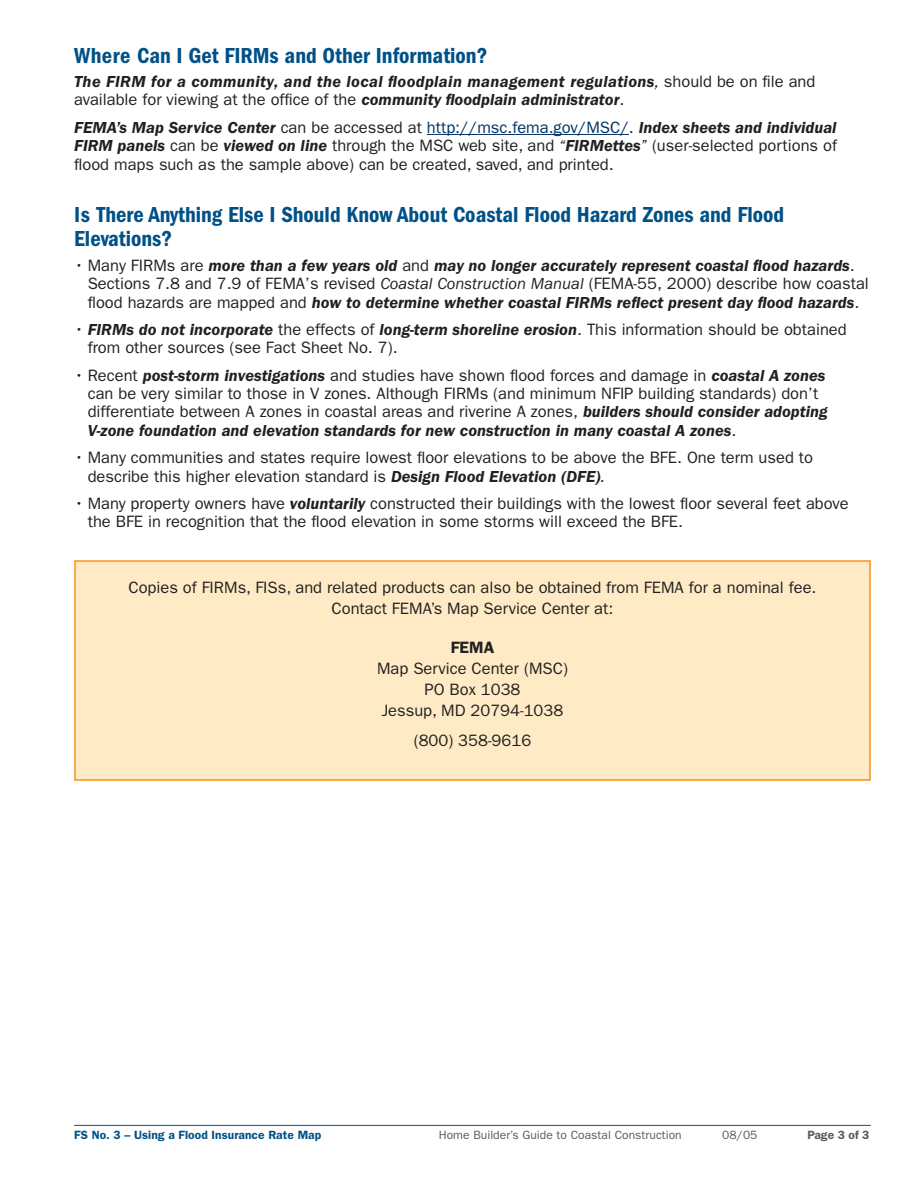
<style>
.page{position:relative;width:918px;height:1188px;background:#fff}
.page>*{position:absolute;margin:0;border:0;box-sizing:border-box;transform-origin:0 0}
.t1{font:22.5px/24px "ITC Franklin Gothic Std Dm Cd";color:#005187}
.t2{font:16.5px/18.5px "ITC Franklin Gothic Std";color:#231f20}
.t3{font:italic 600 16.5px/18.5px "ITC Franklin Gothic Std";color:#231f20}
.t4{font:italic 600 16.5px/18.5px "ITC Franklin Gothic Std";letter-spacing:.02em;color:#231f20}
.t5{font:600 16.5px "ITC Franklin Gothic Std";color:#231f20}
.t6{font:12px "ITC Franklin Gothic Std";letter-spacing:.005em;color:#5a5a5d}
.t7{font:600 12px "ITC Franklin Gothic Std";letter-spacing:.005em;color:#005187}
.t8{font:600 12px "ITC Franklin Gothic Std";color:#5a5a5d}
.s1{font-weight:400}
.s2{font-weight:400;font-style:normal}
.s3{font-weight:600;font-style:italic}
.s4{color:#036}
.s5{font-style:italic}
</style>
<div class="page">
<hr style="left:74px;top:1125px;width:797px;height:1px;background:#005187">
<hr style="left:427px;top:134px;width:202px;height:1px;background:#036">
<div style="left:75px;top:561px;width:795px;height:219px;background:#feebc6"></div>
<div style="left:74px;top:560px;width:797px;height:221px;border:2px solid #f7931d"></div>
<h1 class="t1" style="left:74px;top:43px;width:415px">Where Can I Get FIRMs and Other Information?</h1>
<p class="t4" style="left:74px;top:73px;width:743px">The FIRM for a community, and the local floodplain management regulations<span class="s1">,</span> <span class="s2">should be on file and available for viewing at the office of the</span> community floodplain administrator<span class="s2">.</span></p>
<p class="t2" style="left:74px;top:118px;width:764px;text-align:justify"><span class="s3">FEMA’s Map Service Center</span> can be accessed at <span class="s4">http://msc.fema.gov/MSC/</span>. <span class="s3">Index sheets and individual FIRM panels</span> can be <span class="s3">viewed on line</span> through the MSC web site, and <span class="s5">“</span><span class="s3">FIRMettes</span><span class="s5">”</span> (user-selected portions of flood maps such as the sample above) can be created, saved, and printed.</p>
<h1 class="t1" style="left:74px;top:203px;width:711px">Is There Anything Else I Should Know About Coastal Flood Hazard Zones and Flood<br>Elevations?</h1>
<p class="t3" style="left:88px;top:256px;width:783px;text-indent:-14px"><span class="s2">• Many FIRMs are</span> more than a few years old <span class="s2">and</span> may no longer accurately represent coastal flood hazards<span class="s2">.<br>Sections 7.8 and 7.9 of FEMA’s revised</span> <span class="s1">Coastal Construction Manual</span> <span class="s2">(FEMA-55, 2000) describe how coastal flood hazards are mapped and</span> how to determine whether coastal FIRMs reflect present day flood hazards<span class="s2">.</span></p>
<p class="t2" style="left:88px;top:320px;width:760px;text-indent:-14px">• <span class="s3">FIRMs do not incorporate</span> the effects of <span class="s3">long-term shoreline erosion</span>. This information should be obtained from other sources (see Fact Sheet No. 7).</p>
<p class="t2" style="left:88px;top:366px;width:741px;text-indent:-13px">• Recent <span class="s3">post-storm investigations</span> and studies have shown flood forces and damage in <span class="s3">coastal A zones </span>can be very similar to those in V zones. Although FIRMs (and minimum NFIP building standards) don’t differentiate between A zones in coastal areas and riverine A zones, <span class="s3">builders should consider adopting V-zone foundation and elevation standards for new construction in many coastal A zones</span>.</p>
<p class="t2" style="left:88px;top:449px;width:727px;text-indent:-13px">• Many communities and states require lowest floor elevations to be above the BFE. One term used to describe this higher elevation standard is <span class="s3">Design Flood Elevation (DFE)</span><span class="s5">.</span></p>
<p class="t2" style="left:88px;top:494px;width:762px;text-indent:-13px">• Many property owners have <span class="s3">voluntarily</span> constructed their buildings with the lowest floor several feet above the BFE in recognition that the flood elevation in some storms will exceed the BFE.</p>
<p class="t2" style="left:128px;top:577px;width:690px;line-height:21px;text-align:center">Copies of FIRMs, FISs, and related products can also be obtained from FEMA for a nominal fee.<br>Contact FEMA’s Map Service Center at:</p>
<p class="t5" style="left:451px;top:638px;width:45px">FEMA</p>
<p class="t2" style="left:377px;top:658px;width:192px;line-height:21px;text-align:center">Map Service Center (MSC)<br>PO Box 1038<br>Jessup, MD 20794-1038</p>
<p class="t2" style="left:414px;top:732px;width:119px">(800) 358-9616</p>
<p class="t7" style="left:74px;top:1127px;width:249px">FS No. 3 – Using a Flood Insurance Rate Map</p>
<p class="t6" style="left:439px;top:1128px;width:245px">Home Builder’s Guide to Coastal Construction</p>
<p class="t6" style="left:722px;top:1128px;width:37px">08/05</p>
<p class="t8" style="left:807px;top:1128px;width:64px">Page 3 of 3</p>
</div>
